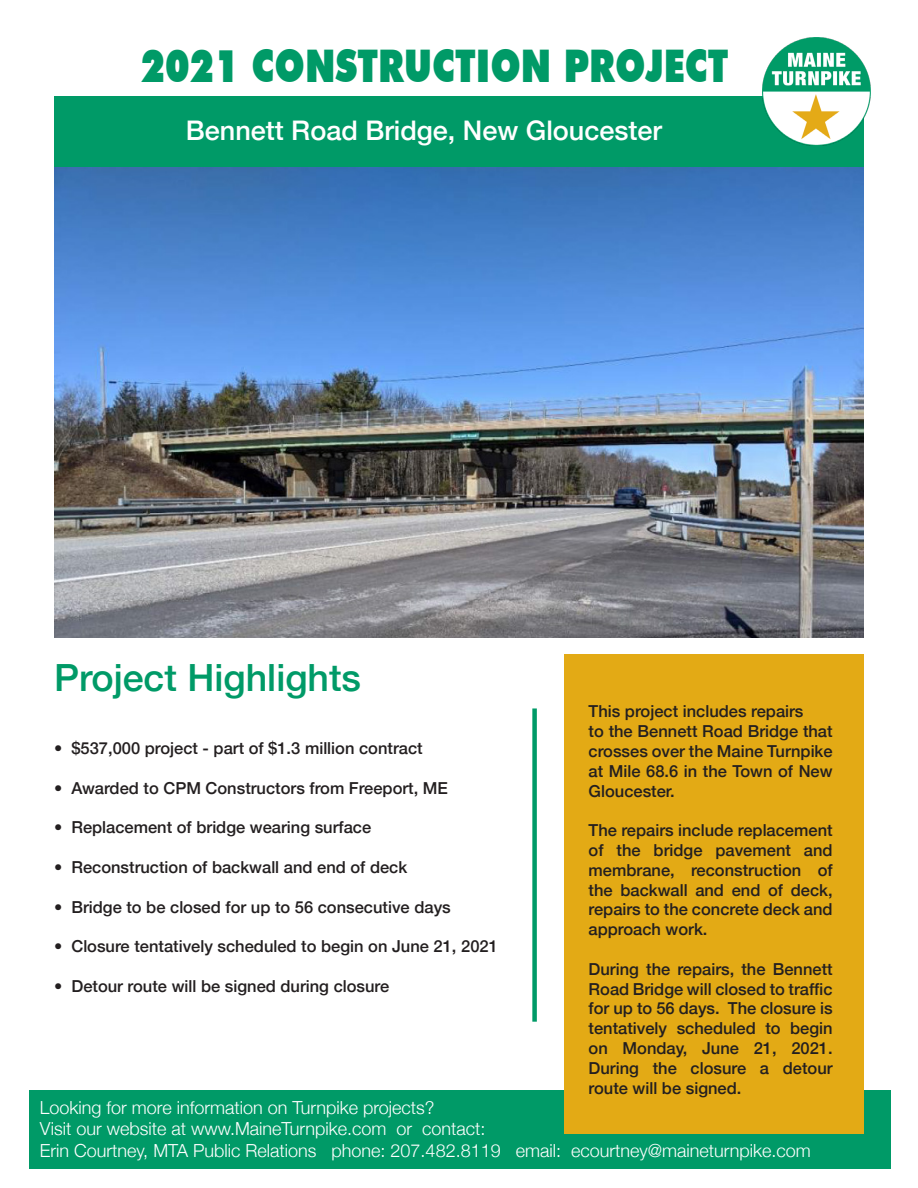
<style>
.page{position:relative;width:918px;height:1188px;background:#fff}
.page>*{position:absolute;margin:0;border:0;box-sizing:border-box;transform-origin:0 0}
.t1{font:900 45px "Futura BT";color:#009a67;scale:.8 1}
.t2{font:500 37.5px "Helvetica Neue";color:#009a67}
.t3{font:500 27px "Helvetica Neue";color:#fff}
.t4{font:300 18px/21.6px "Helvetica Neue";color:#fff}
.t5{font:500 16.5px/19.8px "Helvetica Neue";color:#231f20;text-align:justify}
</style>
<div class="page">
<div style="left:54px;top:96px;width:810px;height:71px;background:#009a67"></div>
<img style="left:762px;top:38px;width:108px;height:108px">
<div style="left:29px;top:1090px;width:862px;height:79px;background:#009a67"></div>
<div style="left:565px;top:654px;width:299px;height:480px;background:#e3aa15"></div>
<div style="left:532px;top:708px;width:5px;height:314px;background:#009a67"></div>
<img style="left:54px;top:167px;width:810px;height:470px">
<h1 class="t1" style="left:141px;top:39px;width:737px">2021 CONSTRUCTION PROJECT</h1>
<p class="t3" style="left:186px;top:108px;width:478px">Bennett Road Bridge, New Gloucester</p>
<h2 class="t2" style="left:54px;top:648px;width:309px">Project Highlights</h2>
<p class="t5" style="left:54px;top:737px;width:370px">• $537,000 project - part of $1.3 million contract</p>
<p class="t5" style="left:54px;top:777px;width:396px">• Awarded to CPM Constructors from Freeport, ME</p>
<p class="t5" style="left:54px;top:816px;width:319px">• Replacement of bridge wearing surface</p>
<p class="t5" style="left:54px;top:856px;width:355px">• Reconstruction of backwall and end of deck</p>
<p class="t5" style="left:54px;top:896px;width:398px">• Bridge to be closed for up to 56 consecutive days</p>
<p class="t5" style="left:54px;top:935px;width:445px">• Closure tentatively scheduled to begin on June 21, 2021</p>
<p class="t5" style="left:54px;top:975px;width:337px">• Detour route will be signed during closure</p>
<p class="t5" style="left:589px;top:700px;width:216px">This project includes repairs</p>
<p class="t5" style="left:589px;top:720px;width:246px">to the Bennett Road Bridge that crosses over the Maine Turnpike at Mile 68.6 in the Town of New Gloucester.</p>
<p class="t5" style="left:589px;top:819px;width:246px">The repairs include replacement of the bridge pavement and membrane, reconstruction of the backwall and end of deck, repairs to the concrete deck and approach work.</p>
<p class="t5" style="left:589px;top:958px;width:246px">During the repairs, the Bennett Road Bridge will closed to traffic for up to 56 days. The closure is tentatively scheduled to begin on Monday, June 21, 2021.<br>During the closure a detour route will be signed.</p>
<p class="t4" style="left:40px;top:1095px;width:772px">Looking for more information on Turnpike projects?<br>Visit our website at www.MaineTurnpike.com or contact:<br>Erin Courtney, MTA Public Relations phone: 207.482.8119 email: ecourtney@maineturnpike.com</p>
</div>
